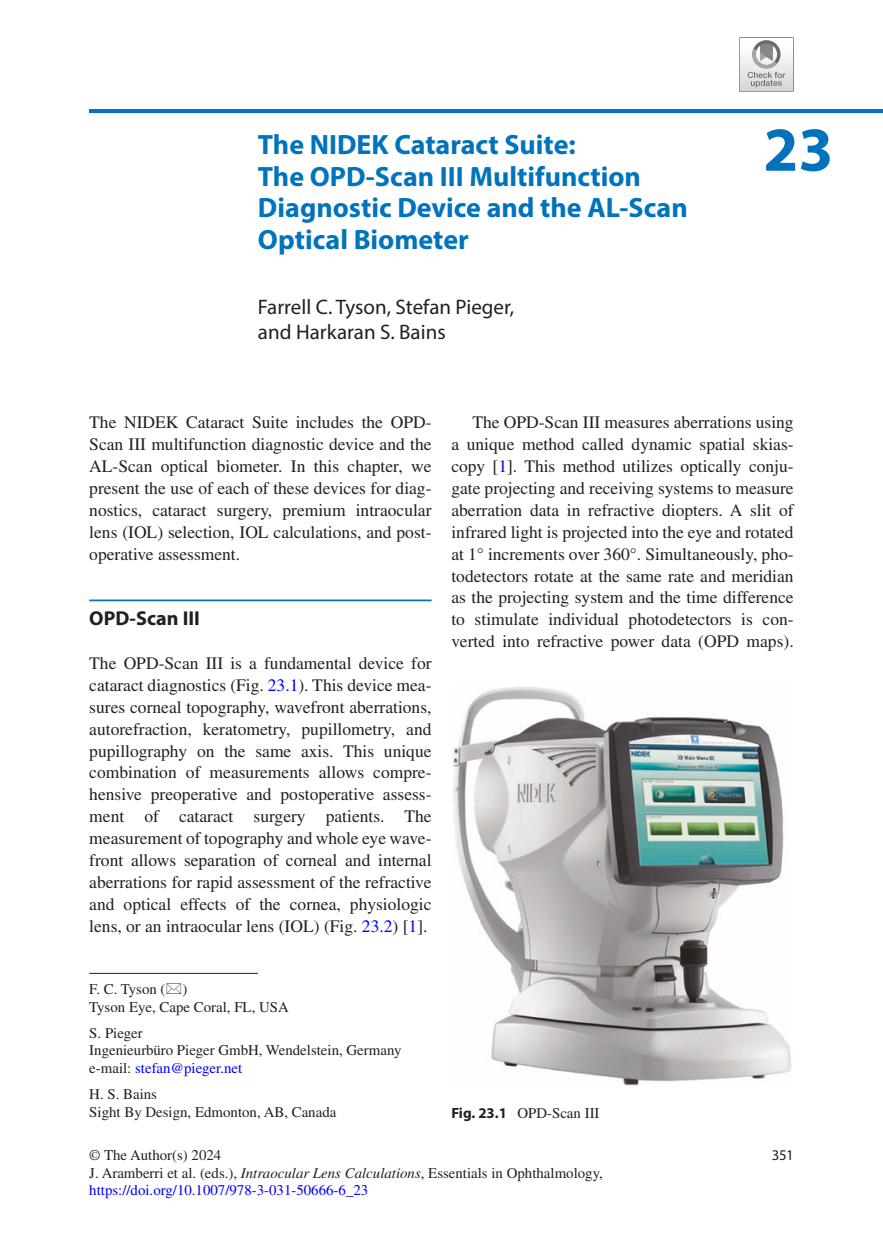
<style>
.page{position:relative;width:883px;height:1260px;background:#fff}
.page>*{position:absolute;margin:0;border:0;box-sizing:border-box;transform-origin:0 0}
.t1{font:700 63px "Myriad Pro";color:#0073bc}
.t2{font:700 28px/31.5px "Myriad Pro";color:#0073bc}
.t3{font:21px/24.5px "Myriad Pro";color:#231f20}
.t4{font:700 20.12px "Myriad Pro";color:#231f20}
.t5{font:17.5px/21.9px "Times LT Std";color:#231f20;text-align:justify}
.t6{font:14.88px/17.5px "Times LT Std";color:#231f20}
.t7{font:14.88px "Myriad Pro";color:#231f20}
.s1{color:#0000fa}
.s2{font-family:"Myriad Pro";font-weight:700}
.s3{font-style:italic}
</style>
<div class="page">
<img style="left:741px;top:57px;width:51px;height:33px">
<div style="left:739px;top:37px;width:55px;height:55px;border:1px solid #8c8e91"></div>
<svg style="left:748px;top:40px;width:37px;height:47px"></svg>
<hr style="left:89px;top:109px;width:794px;height:3px;background:#0073bc">
<hr style="left:89px;top:600px;width:343px;height:1px;background:#0073bc">
<hr style="left:89px;top:973px;width:169px;height:1px;background:#231f20">
<img style="left:453px;top:686px;width:339px;height:400px">
<h2 class="t2" style="left:258px;top:128px;width:385px">The NIDEK Cataract Suite:<br>The OPD-Scan III Multifunction</h2>
<h1 class="t1" style="left:763px;top:108px;width:71px">23</h1>
<h2 class="t2" style="left:258px;top:191px;width:431px">Diagnostic Device and the AL-Scan<br>Optical Biometer</h2>
<p class="t3" style="left:258px;top:295px;width:258px">Farrell C. Tyson, Stefan Pieger, and Harkaran S. Bains</p>
<p class="t5" style="left:89px;top:412px;width:344px">The NIDEK Cataract Suite includes the OPD-Scan III multifunction diagnostic device and the AL-Scan optical biometer. In this chapter, we present the use of each of these devices for diag&shy;nostics, cataract surgery, premium intraocular lens (IOL) selection, IOL calculations, and post&shy;operative assessment.</p>
<p class="t4" style="left:89px;top:605px;width:112px">OPD-Scan III</p>
<p class="t5" style="left:89px;top:652px;width:344px">The OPD-Scan III is a fundamental device for cataract diagnostics (Fig. <span class="s1">23.1</span>). This device mea&shy;sures corneal topography, wavefront aberrations, autorefraction, keratometry, pupillometry, and pupillography on the same axis. This unique combination of measurements allows compre&shy;hensive preoperative and postoperative assess&shy;ment of cataract surgery patients. The measurement of topography and whole eye wave&shy;front allows separation of corneal and internal aberrations for rapid assessment of the refractive and optical effects of the cornea, physiologic lens, or an intraocular lens (IOL) (Fig. <span class="s1">23.2</span>) [<span class="s1">1</span>].</p>
<p class="t6" style="left:89px;top:980px;width:201px">F. C. Tyson ( )<br>Tyson Eye, Cape Coral, FL, USA</p>
<p class="t6" style="left:89px;top:1024px;width:314px">S. Pieger<br>Ingenieurbüro Pieger GmbH, Wendelstein, Germany e-mail: <span class="s1">stefan@pieger.net</span></p>
<p class="t6" style="left:89px;top:1085px;width:249px">H. S. Bains<br>Sight By Design, Edmonton, AB, Canada</p>
<p class="t5" style="left:451px;top:412px;width:344px;text-indent:21px">The OPD-Scan III measures aberrations using a unique method called dynamic spatial skias&shy;copy [<span class="s1">1</span>]. This method utilizes optically conju&shy;gate projecting and receiving systems to measure aberration data in refractive diopters. A slit of infrared light is projected into the eye and rotated at 1° increments over 360°. Simultaneously, pho&shy;todetectors rotate at the same rate and meridian as the projecting system and the time difference to stimulate individual photodetectors is con&shy;verted into refractive power data (OPD maps).</p>
<p class="t6" style="left:451px;top:1104px;width:150px"><span class="s2">Fig. 23.1</span> OPD-Scan III</p>
<p class="t6" style="left:89px;top:1147px;width:134px">© The Author(s) 2024</p>
<p class="t7" style="left:772px;top:1146px;width:24px">351</p>
<p class="t6" style="left:89px;top:1164px;width:515px">J. Aramberri et al. (eds.), <span class="s3">Intraocular Lens Calculations</span>, Essentials in Ophthalmology, <span class="s1">https://doi.org/10.1007/978-3-031-50666-6_23</span></p>
</div>
